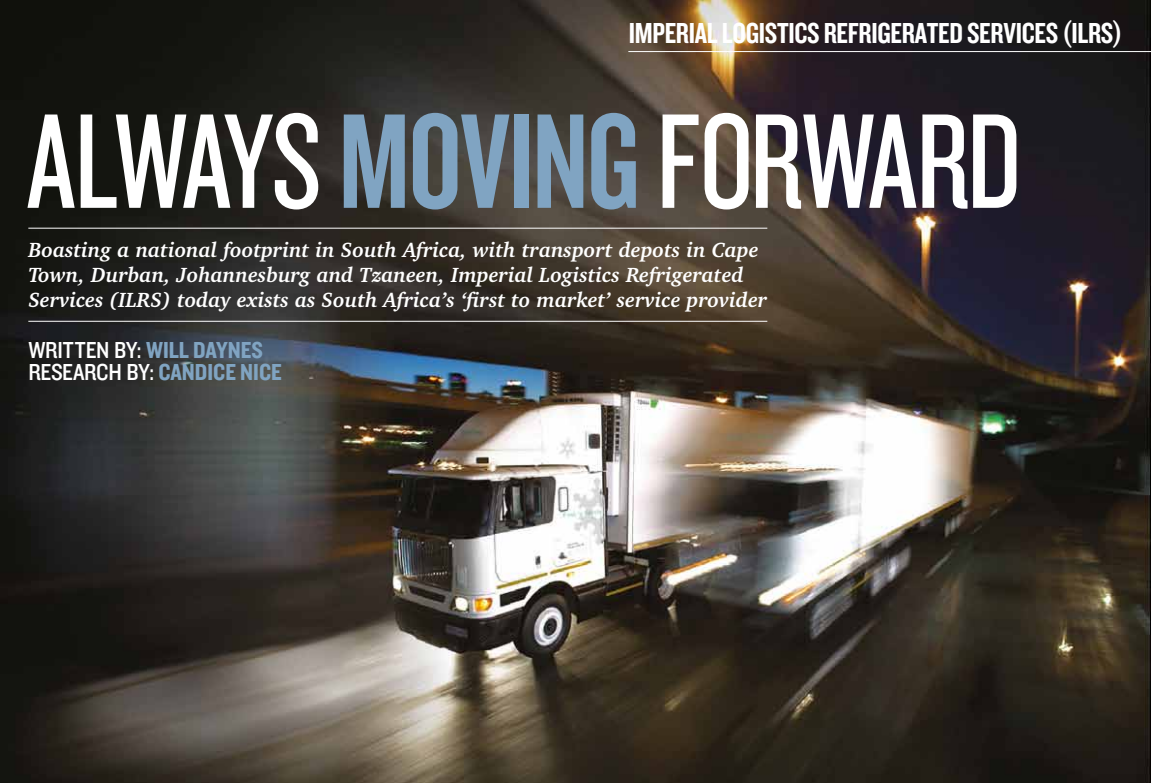
<style>
.page{position:relative;width:1151px;height:783px;background:#fff}
.page>*{position:absolute;margin:0;border:0;box-sizing:border-box;transform-origin:0 0}
.t1{font:140px "Knockout HTF28 Junior Featherwt";letter-spacing:-.02em;color:#fff}
.t2{font:30px "Knockout HTF49 Liteweight";letter-spacing:-.01em;color:#fff}
.t3{font:24px/22px "Knockout HTF30 Junior Welterwt";letter-spacing:-.01em;color:#fff}
.t4{font:italic 700 21px/25px "Charter IT Cby BT";color:#fff}
.s1{font-family:"Knockout HTF48 Featherweight";color:#80a4c2}
.s2{font-family:"Knockout HTF50 Welterweight";color:#80a4c2}
</style>
<div class="page">
<img style="left:0;top:0;width:1151px;height:782px">
<hr style="left:28px;top:228px;width:739px;height:1px;background:#fff">
<hr style="left:28px;top:321px;width:739px;height:1px;background:#fff">
<hr style="left:628px;top:51px;width:523px;height:1px;background:#fff">
<h2 class="t2" style="left:629px;top:17px;width:495px">IMPERIAL LOGISTICS REFRIGERATED SERVICES (ILRS)</h2>
<h1 class="t1" style="left:26px;top:92px;width:997px">ALWAYS <span class="s1">MOVING</span> FORWARD</h1>
<p class="t4" style="left:28px;top:236px;width:740px">Boasting a national footprint in South Africa, with transport depots in Cape<br>Town, Durban, Johannesburg and Tzaneen, Imperial Logistics Refrigerated<br>Services (ILRS) today exists as South Africa’s ‘first to market’ service provider</p>
<p class="t3" style="left:28px;top:339px;width:255px">WRITTEN BY: <span class="s2">WILL DAYNES<br></span>RESEARCH BY: <span class="s2">CANDICE NICE</span></p>
</div>
